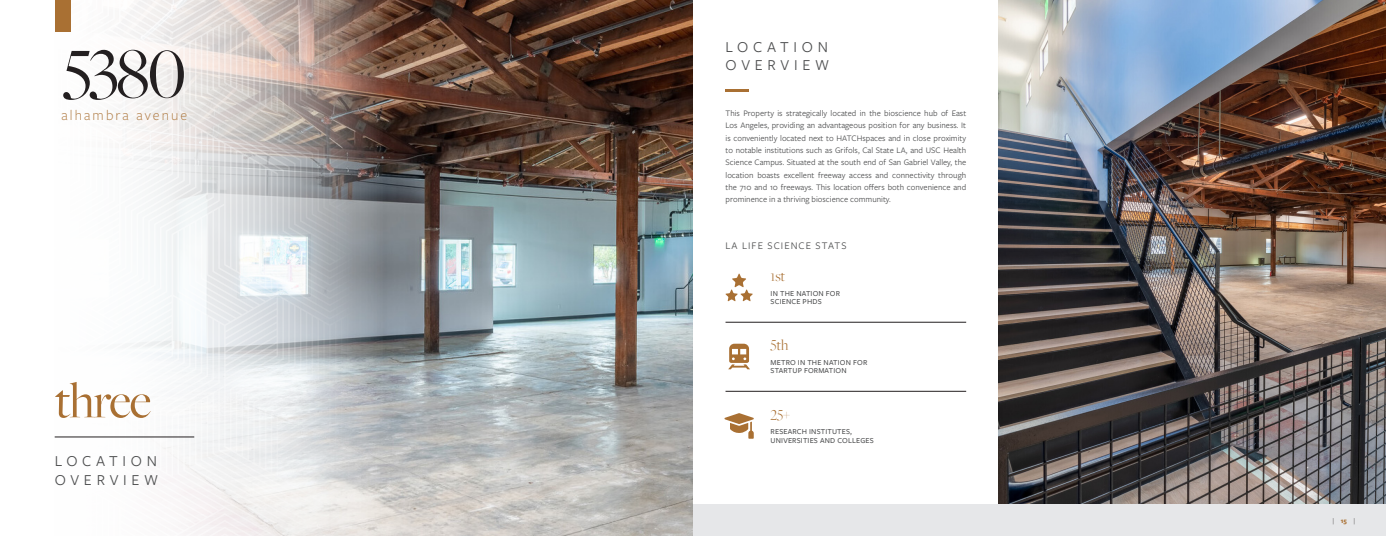
<style>
.page{position:relative;width:1386px;height:536px;background:#fff}
.page>*{position:absolute;margin:0;border:0;box-sizing:border-box;transform-origin:0 0}
.t1{font:74.29px "Freight Big Pro";color:#231f20}
.t2{font:52.5px "Freight Big Pro";letter-spacing:-.025em;color:#a97033}
.t3{font:15.75px/18.4px "Freight Sans Pro";letter-spacing:.3em;color:#4b4c4d}
.Highlight{font:300 15.75px "Freight Big Pro";color:#a97033}
.t4{font:300 14.88px "Freight Sans Pro";letter-spacing:.14em;color:#a97033}
.Body{font:10.5px "Freight Sans Pro";letter-spacing:.1em;color:#4b4c4d}
.Body_Copy{font:8.75px/12.2px "Freight Sans Pro";color:#4b4c4d;text-align:justify}
.Body-2{font:500 7.88px/8.8px "Freight Sans Pro";letter-spacing:.02em;color:#4b4c4d}
.t5{font:300 7px "Freight Sans Pro";color:#231f20}
.s1{font-weight:700;color:#a97033}
</style>
<div class="page">
<img style="left:383px;top:0;width:310px;height:536px">
<svg style="left:354px;top:0;width:29px;height:536px"></svg>
<svg style="left:54px;top:0;width:300px;height:536px"></svg>
<hr style="left:55px;top:436px;width:139px;height:1px;background:#231f20">
<div style="left:55px;top:0;width:15px;height:32px;background:#a97033"></div>
<img style="left:998px;top:0;width:388px;height:504px">
<hr style="left:726px;top:89px;width:23px;height:2px;background:#a97033">
<hr style="left:726px;top:322px;width:240px;height:1px;background:#231f20">
<hr style="left:726px;top:391px;width:240px;height:1px;background:#231f20">
<svg style="left:724px;top:413px;width:30px;height:25px"></svg>
<svg style="left:726px;top:273px;width:27px;height:28px"></svg>
<svg style="left:728px;top:343px;width:22px;height:26px"></svg>
<div style="left:693px;top:504px;width:693px;height:32px;background:#e6e7e9"></div>
<p class="t1" style="left:63px;top:25px;width:125px">5380</p>
<p class="t4" style="left:62px;top:105px;width:127px">alhambra avenue</p>
<p class="t2" style="left:55px;top:366px;width:98px">three</p>
<p class="t3" style="left:55px;top:451px;width:105px">LOCATION<br>OVERVIEW</p>
<h1 class="t3" style="left:726px;top:37px;width:105px">LOCATION<br>OVERVIEW</h1>
<p class="Body_Copy" style="left:726px;top:107px;width:242px">This Property is strategically located in the bioscience hub of East Los Angeles, providing an advantageous position for any business. It is conveniently located next to HATCHspaces and in close proximity to notable institutions such as Grifols, Cal State LA, and USC Health Science Campus. Situated at the south end of San Gabriel Valley, the location boasts excellent freeway access and connectivity through the 710 and 10 freeways. This location offers both convenience and prominence in a thriving bioscience community.</p>
<p class="Body" style="left:725px;top:238px;width:123px">LA LIFE SCIENCE STATS</p>
<p class="Highlight" style="left:771px;top:266px;width:16px">1st</p>
<p class="Body-2" style="left:771px;top:288px;width:71px">IN THE NATION FOR<br>SCIENCE PHDS</p>
<p class="Highlight" style="left:771px;top:335px;width:19px">5th</p>
<p class="Body-2" style="left:771px;top:357px;width:98px">METRO IN THE NATION FOR<br>STARTUP FORMATION</p>
<p class="Highlight" style="left:771px;top:404px;width:21px">25+</p>
<p class="Body-2" style="left:771px;top:426px;width:105px">RESEARCH INSTITUTES,<br>UNIVERSITIES AND COLLEGES</p>
<p class="t5" style="left:1333px;top:515px;width:24px">| <span class="s1">15</span> |</p>
</div>
